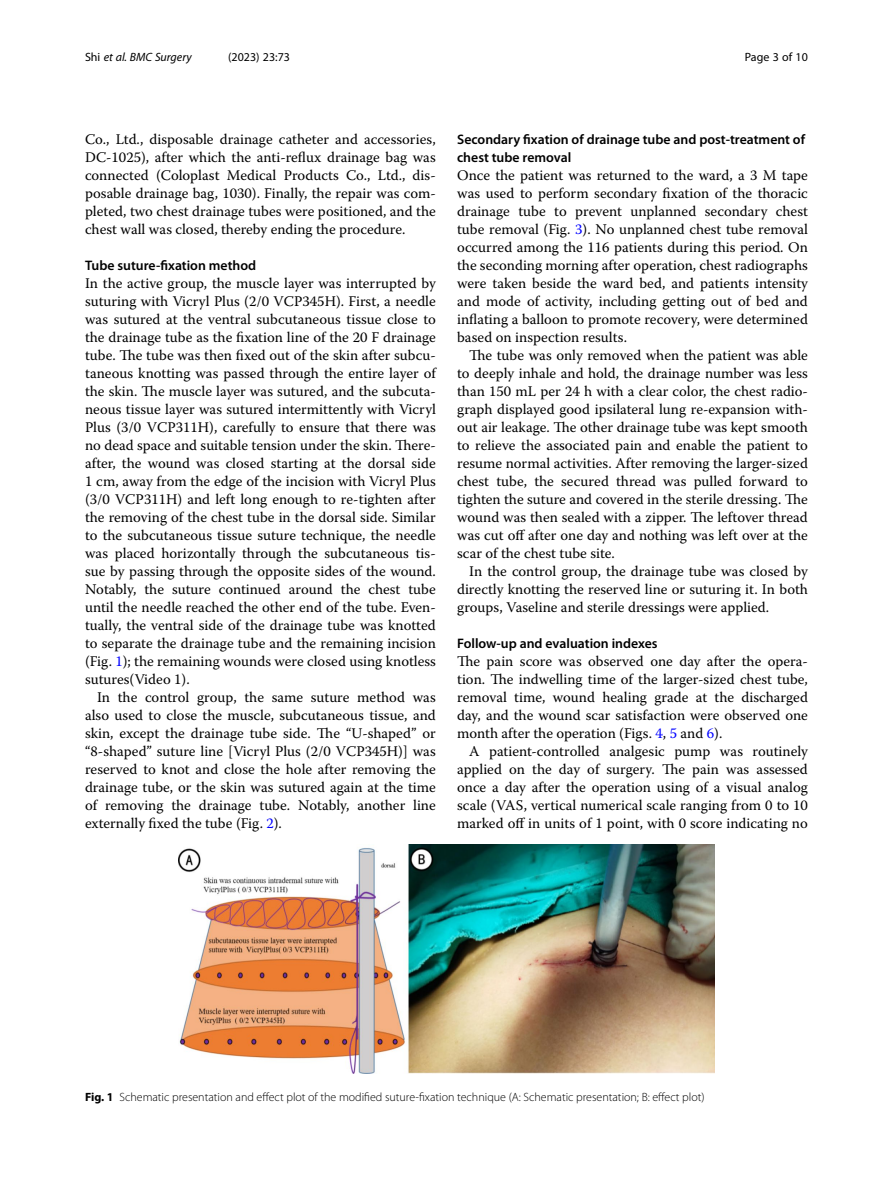
<style>
.page{position:relative;width:893px;height:1191px;background:#fff}
.page>*{position:absolute;margin:0;border:0;box-sizing:border-box;transform-origin:0 0}
.Body_Text{font:14.7px/18px "Warnock Pro";color:#000;text-align:justify}
.Body_Text_Indent{font:14.7px/18px "Warnock Pro";color:#000;text-align:justify}
.Head_2{font:600 13.8px/18px "Myriad Pro";color:#000}
.Figure_Caption{font:300 12px "Myriad Pro";color:#000}
.t1{font:12px "Myriad Pro";color:#000}
.t2{font:italic 12px "Myriad Pro";color:#000}
.s1{font-style:normal}
.s2{color:#00f}
.s3{font-weight:700}
</style>
<div class="page">
<img style="left:178px;top:844px;width:536px;height:230px">
<p class="t2" style="left:85px;top:50px;width:108px"><span class="s1">Shi</span> et al. BMC Surgery</p>
<p class="t1" style="left:228px;top:50px;width:63px">(2023) 23:73</p>
<p class="t1" style="left:745px;top:50px;width:65px">Page 3 of 10</p>
<p class="Body_Text" style="left:85px;top:130px;width:352px">Co., Ltd., disposable drainage catheter and accessories, DC-1025), after which the anti-reflux drainage bag was connected (Coloplast Medical Products Co., Ltd., dis&shy;posable drainage bag, 1030). Finally, the repair was com&shy;pleted, two chest drainage tubes were positioned, and the chest wall was closed, thereby ending the procedure.</p>
<p class="Head_2" style="left:85px;top:256px;width:173px">Tube suture-fixation method</p>
<p class="Body_Text" style="left:85px;top:274px;width:352px">In the active group, the muscle layer was interrupted by suturing with Vicryl Plus (2/0 VCP345H). First, a needle was sutured at the ventral subcutaneous tissue close to the drainage tube as the fixation line of the 20 F drainage tube. The tube was then fixed out of the skin after subcu&shy;taneous knotting was passed through the entire layer of the skin. The muscle layer was sutured, and the subcuta&shy;neous tissue layer was sutured intermittently with Vicryl Plus (3/0 VCP311H), carefully to ensure that there was no dead space and suitable tension under the skin. There&shy;after, the wound was closed starting at the dorsal side 1 cm, away from the edge of the incision with Vicryl Plus (3/0 VCP311H) and left long enough to re-tighten after the removing of the chest tube in the dorsal side. Similar to the subcutaneous tissue suture technique, the needle was placed horizontally through the subcutaneous tis&shy;sue by passing through the opposite sides of the wound.<br>Notably, the suture continued around the chest tube until the needle reached the other end of the tube. Even&shy;tually, the ventral side of the drainage tube was knotted to separate the drainage tube and the remaining incision (Fig. <span class="s2">1</span>); the remaining wounds were closed using knotless sutures(Video 1).</p>
<p class="Body_Text_Indent" style="left:85px;top:688px;width:352px;text-indent:12px">In the control group, the same suture method was also used to close the muscle, subcutaneous tissue, and skin, except the drainage tube side. The “U-shaped” or “8-shaped” suture line [Vicryl Plus (2/0 VCP345H)] was reserved to knot and close the hole after removing the drainage tube, or the skin was sutured again at the time of removing the drainage tube. Notably, another line externally fixed the tube (Fig. <span class="s2">2</span>).</p>
<p class="Head_2" style="left:457px;top:130px;width:350px">Secondary fixation of drainage tube and post-treatment of chest tube removal</p>
<p class="Body_Text" style="left:457px;top:166px;width:352px">Once the patient was returned to the ward, a 3 M tape was used to perform secondary fixation of the thoracic drainage tube to prevent unplanned secondary chest tube removal (Fig. <span class="s2">3</span>). No unplanned chest tube removal occurred among the 116 patients during this period. On the seconding morning after operation, chest radiographs were taken beside the ward bed, and patients intensity and mode of activity, including getting out of bed and inflating a balloon to promote recovery, were determined based on inspection results.</p>
<p class="Body_Text_Indent" style="left:457px;top:346px;width:352px;text-indent:12px">The tube was only removed when the patient was able to deeply inhale and hold, the drainage number was less than 150 mL per 24 h with a clear color, the chest radio&shy;graph displayed good ipsilateral lung re-expansion with&shy;out air leakage. The other drainage tube was kept smooth to relieve the associated pain and enable the patient to resume normal activities. After removing the larger-sized chest tube, the secured thread was pulled forward to tighten the suture and covered in the sterile dressing. The wound was then sealed with a zipper. The leftover thread was cut off after one day and nothing was left over at the scar of the chest tube site.</p>
<p class="Body_Text_Indent" style="left:457px;top:562px;width:352px;text-indent:12px">In the control group, the drainage tube was closed by directly knotting the reserved line or suturing it. In both groups, Vaseline and sterile dressings were applied.</p>
<p class="Head_2" style="left:457px;top:634px;width:202px">Follow-up and evaluation indexes</p>
<p class="Body_Text" style="left:457px;top:652px;width:352px">The pain score was observed one day after the opera&shy;tion. The indwelling time of the larger-sized chest tube, removal time, wound healing grade at the discharged day, and the wound scar satisfaction were observed one month after the operation (Figs. <span class="s2">4</span>, <span class="s2">5</span> and <span class="s2">6</span>).</p>
<p class="Body_Text_Indent" style="left:457px;top:742px;width:352px;text-indent:12px">A patient-controlled analgesic pump was routinely applied on the day of surgery. The pain was assessed once a day after the operation using of a visual analog scale (VAS, vertical numerical scale ranging from 0 to 10 marked off in units of 1 point, with 0 score indicating no</p>
<p class="Figure_Caption" style="left:85px;top:1090px;width:621px"><span class="s3">Fig. 1</span> Schematic presentation and effect plot of the modified suture-fixation technique (A: Schematic presentation; B: effect plot)</p>
</div>
